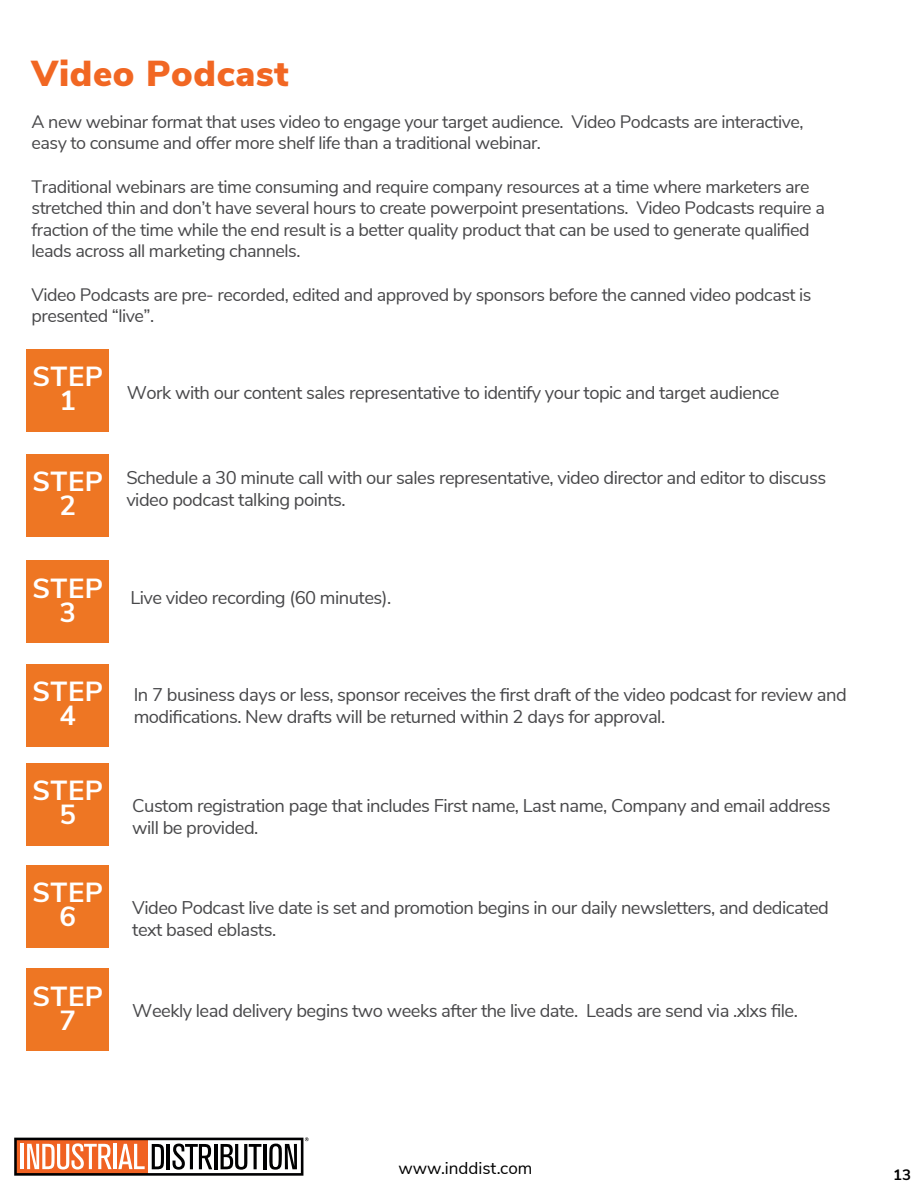
<style>
.page{position:relative;width:918px;height:1188px;background:#fff}
.page>*{position:absolute;margin:0;border:0;box-sizing:border-box;transform-origin:0 0}
.t1{font:900 36px "Nunito Sans";letter-spacing:.02em;color:#f16723}
.t2{font:700 27.6px/24px "Nunito Sans";letter-spacing:.02em;color:#fff;text-align:center}
.t3{font:18.45px/22px "Nunito Sans";letter-spacing:-.03em;color:#48484a}
.t4{font:18px/21.6px "Nunito Sans";letter-spacing:-.03em;color:#48484a}
.t5{font:17.1px "Nunito Sans";color:#000}
.t6{font:700 15px "Nunito Sans";color:#000}
</style>
<div class="page">
<div style="left:26px;top:968px;width:83px;height:83px;background:#ee7623"></div>
<div style="left:26px;top:865px;width:83px;height:82px;background:#ee7623"></div>
<div style="left:26px;top:763px;width:83px;height:82px;background:#ee7623"></div>
<div style="left:26px;top:664px;width:83px;height:82px;background:#ee7623"></div>
<div style="left:26px;top:560px;width:83px;height:83px;background:#ee7623"></div>
<div style="left:26px;top:454px;width:83px;height:82px;background:#ee7623"></div>
<div style="left:26px;top:349px;width:83px;height:82px;background:#ee7623"></div>
<svg style="left:14px;top:1137px;width:295px;height:39px"></svg>
<h1 class="t1" style="left:32px;top:47px;width:259px">Video Podcast</h1>
<p class="t4" style="left:32px;top:110px;width:774px">A new webinar format that uses video to engage your target audience. Video Podcasts are interactive, easy to consume and offer more shelf life than a traditional webinar.</p>
<p class="t4" style="left:32px;top:174px;width:795px">Traditional webinars are time consuming and require company resources at a time where marketers are stretched thin and don’t have several hours to create powerpoint presentations. Video Podcasts require a fraction of the time while the end result is a better quality product that can be used to generate qualified leads across all marketing channels.</p>
<p class="t4" style="left:32px;top:282px;width:782px">Video Podcasts are pre- recorded, edited and approved by sponsors before the canned video podcast is presented “live”.</p>
<h2 class="t2" style="left:32px;top:363px;width:72px">STEP<br>1</h2>
<p class="t3" style="left:127px;top:381px;width:654px">Work with our content sales representative to identify your topic and target audience</p>
<h2 class="t2" style="left:32px;top:468px;width:72px">STEP<br>2</h2>
<p class="t3" style="left:126px;top:465px;width:701px">Schedule a 30 minute call with our sales representative, video director and editor to discuss video podcast talking points.</p>
<h2 class="t2" style="left:32px;top:574px;width:72px">STEP<br>3</h2>
<h2 class="t2" style="left:32px;top:678px;width:72px">STEP<br>4</h2>
<h2 class="t2" style="left:32px;top:777px;width:72px">STEP<br>5</h2>
<h2 class="t2" style="left:32px;top:879px;width:72px">STEP<br>6</h2>
<h2 class="t2" style="left:32px;top:982px;width:72px">STEP<br>7</h2>
<p class="t3" style="left:130px;top:585px;width:262px">Live video recording (60 minutes).</p>
<p class="t3" style="left:134px;top:682px;width:715px">In 7 business days or less, sponsor receives the first draft of the video podcast for review and modifications. New drafts will be returned within 2 days for approval.</p>
<p class="t3" style="left:132px;top:793px;width:700px">Custom registration page that includes First name, Last name, Company and email address will be provided.</p>
<p class="t3" style="left:132px;top:895px;width:698px">Video Podcast live date is set and promotion begins in our daily newsletters, and dedicated text based eblasts.</p>
<p class="t3" style="left:132px;top:998px;width:667px">Weekly lead delivery begins two weeks after the live date. Leads are send via .xlxs file.</p>
<p class="t5" style="left:398px;top:1156px;width:136px">www.inddist.com</p>
<p class="t6" style="left:893px;top:1163px;width:19px">13</p>
</div>
